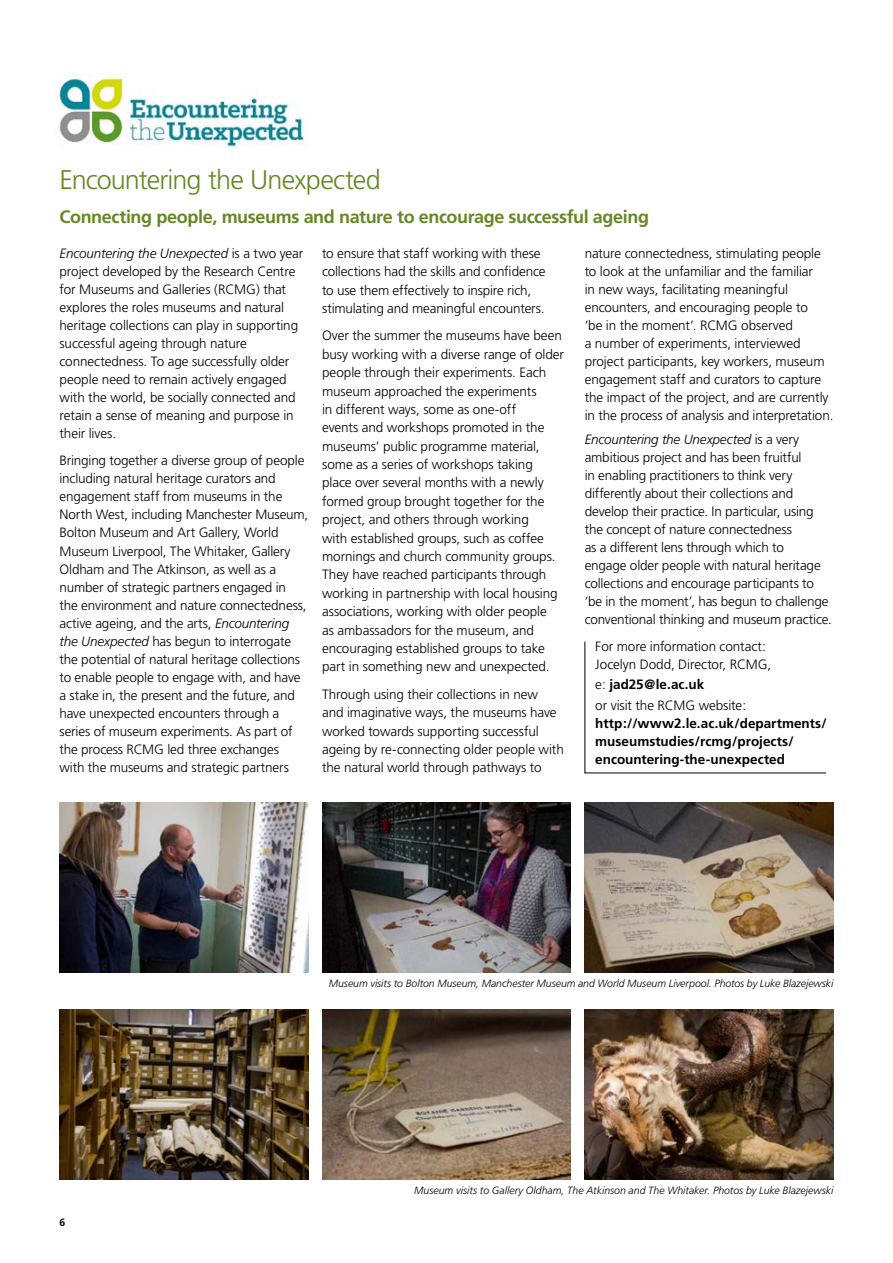
<style>
.page{position:relative;width:893px;height:1263px;background:#fff}
.page>*{position:absolute;margin:0;border:0;box-sizing:border-box;transform-origin:0 0}
.t1{font:300 27px "Frutiger";letter-spacing:-.03em;color:#668723}
.t2{font:700 18px "Frutiger";letter-spacing:-.02em;color:#668723}
.t3{font:300 13.5px/18px "Frutiger";letter-spacing:-.01em;color:#000}
.t4{font:700 13.5px/18px "Frutiger";color:#000}
.t5{font:italic 300 10.5px "Frutiger";color:#000}
.t6{font:700 10.5px "Frutiger";color:#000}
.s1{font-style:italic}
.s2{font-weight:700}
</style>
<div class="page">
<img style="left:59px;top:74px;width:247px;height:73px">
<img style="left:60px;top:802px;width:248px;height:170px">
<img style="left:60px;top:1010px;width:248px;height:170px">
<img style="left:322px;top:802px;width:249px;height:170px">
<img style="left:322px;top:1010px;width:249px;height:170px">
<img style="left:585px;top:802px;width:248px;height:170px">
<img style="left:585px;top:1010px;width:248px;height:170px">
<svg style="left:584px;top:641px;width:242px;height:132px"></svg>
<h1 class="t1" style="left:60px;top:165px;width:323px">Encountering the Unexpected</h1>
<h2 class="t2" style="left:60px;top:206px;width:591px">Connecting people, museums and nature to encourage successful ageing</h2>
<p class="t3" style="left:60px;top:244px;width:245px"><span class="s1">Encountering the Unexpected</span> is a two year project developed by the Research Centre for Museums and Galleries (RCMG) that explores the roles museums and natural heritage collections can play in supporting successful ageing through nature connectedness. To age successfully older people need to remain actively engaged with the world, be socially connected and retain a sense of meaning and purpose in their lives.</p>
<p class="t3" style="left:60px;top:452px;width:250px">Bringing together a diverse group of people including natural heritage curators and engagement staff from museums in the North West, including Manchester Museum, Bolton Museum and Art Gallery, World Museum Liverpool, The Whitaker, Gallery Oldham and The Atkinson, as well as a number of strategic partners engaged in<br>the environment and nature connectedness, active ageing, and the arts, <span class="s1">Encountering the Unexpected</span> has begun to interrogate the potential of natural heritage collections to enable people to engage with, and have a stake in, the present and the future, and have unexpected encounters through a series of museum experiments. As part of the process RCMG led three exchanges<br>with the museums and strategic partners</p>
<p class="t3" style="left:322px;top:244px;width:225px;line-height:18.5px">to ensure that staff working with these collections had the skills and confidence to use them effectively to inspire rich, stimulating and meaningful encounters.</p>
<p class="t3" style="left:322px;top:327px;width:243px;line-height:18.5px">Over the summer the museums have been busy working with a diverse range of older people through their experiments. Each museum approached the experiments<br>in different ways, some as one-off<br>events and workshops promoted in the museums’ public programme material, some as a series of workshops taking place over several months with a newly formed group brought together for the project, and others through working<br>with established groups, such as coffee mornings and church community groups.<br>They have reached participants through working in partnership with local housing associations, working with older people<br>as ambassadors for the museum, and encouraging established groups to take part in something new and unexpected.</p>
<p class="t3" style="left:322px;top:685px;width:243px;line-height:18.5px">Through using their collections in new<br>and imaginative ways, the museums have worked towards supporting successful ageing by re-connecting older people with the natural world through pathways to</p>
<p class="t3" style="left:585px;top:244px;width:250px">nature connectedness, stimulating people to look at the unfamiliar and the familiar<br>in new ways, facilitating meaningful encounters, and encouraging people to<br>‘be in the moment’. RCMG observed<br>a number of experiments, interviewed project participants, key workers, museum engagement staff and curators to capture the impact of the project, and are currently in the process of analysis and interpretation.</p>
<p class="t3" style="left:585px;top:431px;width:249px"><span class="s1">Encountering the Unexpected</span> is a very ambitious project and has been fruitful<br>in enabling practitioners to think very differently about their collections and develop their practice. In particular, using the concept of nature connectedness<br>as a different lens through which to<br>engage older people with natural heritage collections and encourage participants to ‘be in the moment’, has begun to challenge conventional thinking and museum practice.</p>
<p class="t3" style="left:595px;top:638px;width:177px">For more information contact:<br>Jocelyn Dodd, Director, RCMG,</p>
<p class="t3" style="left:595px;top:675px;width:152px;line-height:20.1px">e: <span class="s2">jad25@le.ac.uk<br></span>or visit the RCMG website:</p>
<p class="t4" style="left:595px;top:714px;width:233px">http://www2.le.ac.uk/departments/ museumstudies/rcmg/projects/ encountering-the-unexpected</p>
<p class="t6" style="left:60px;top:1216px;width:7px">6</p>
<p class="t5" style="left:329px;top:977px;width:506px">Museum visits to Bolton Museum, Manchester Museum and World Museum Liverpool. Photos by Luke Blazejewski</p>
<p class="t5" style="left:414px;top:1184px;width:421px">Museum visits to Gallery Oldham, The Atkinson and The Whitaker. Photos by Luke Blazejewski</p>
</div>
